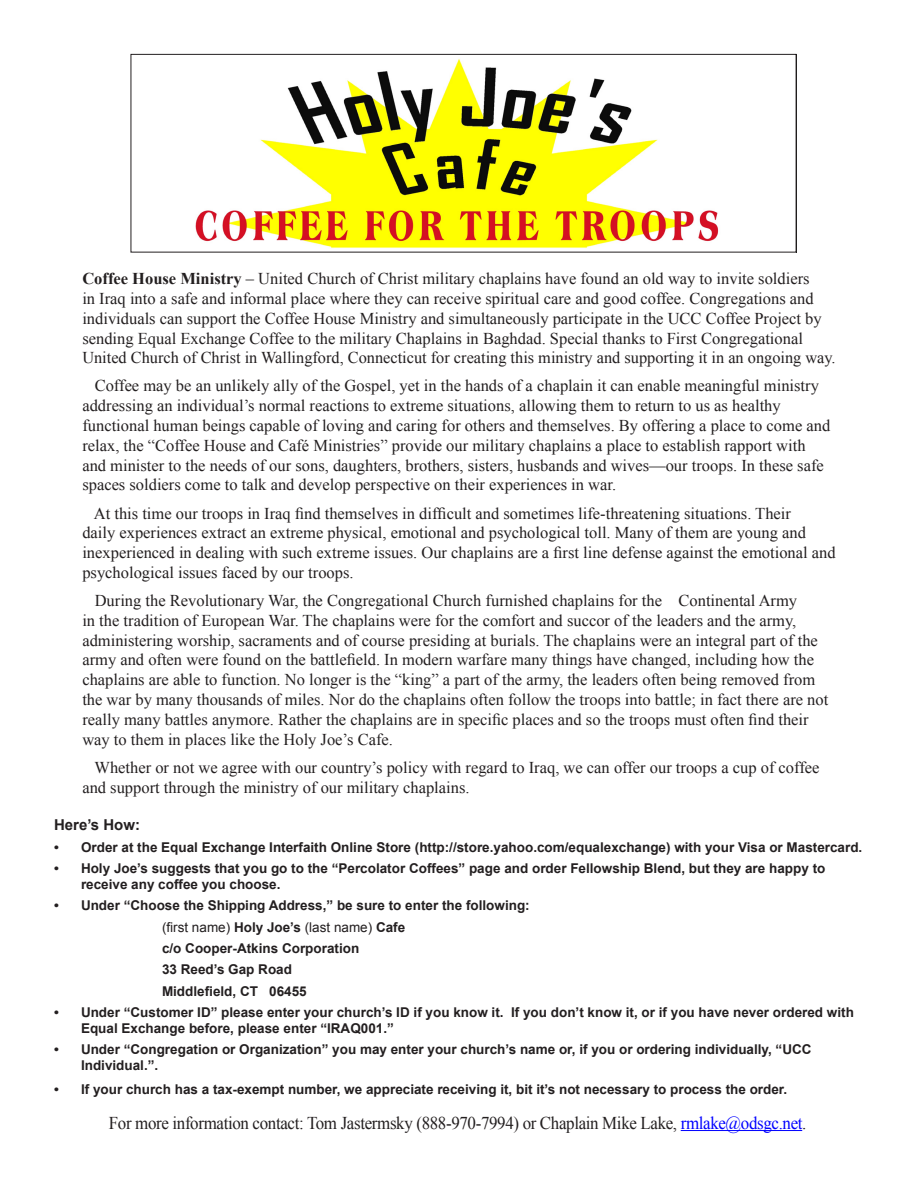
<style>
.page{position:relative;width:918px;height:1188px;background:#fff}
.page>*{position:absolute;margin:0;border:0;box-sizing:border-box;transform-origin:0 0}
.t1{font:18px "Times New Roman";letter-spacing:-.02em;color:#231f20;scale:.94 1}
.t2{font:16.5px/19.8px "Times New Roman";color:#231f20}
.t3{font:700 15px "Arial";color:#231f20}
.t4{font:700 13.5px/16.2px "Arial";color:#231f20}
.t5{font:13.5px "Arial";color:#231f20}
.s1{font-weight:700}
.s2{color:#00f}
</style>
<div class="page">
<img style="left:195px;top:59px;width:524px;height:189px">
<div style="left:131px;top:54px;width:665px;height:198px;border:1px solid #231f20"></div>
<hr style="left:681px;top:1130px;width:121px;height:1px;background:#00f">
<p class="t2" style="left:82px;top:268px;width:755px"><span class="s1">Coffee House Ministry</span> – United Church of Christ military chaplains have found an old way to invite soldiers<br>in Iraq into a safe and informal place where they can receive spiritual care and good coffee. Congregations and individuals can support the Coffee House Ministry and simultaneously participate in the UCC Coffee Project by sending Equal Exchange Coffee to the military Chaplains in Baghdad. Special thanks to First Congregational United Church of Christ in Wallingford, Connecticut for creating this ministry and supporting it in an ongoing way.</p>
<p class="t2" style="left:82px;top:376px;width:749px;text-indent:12px">Coffee may be an unlikely ally of the Gospel, yet in the hands of a chaplain it can enable meaningful ministry addressing an individual’s normal reactions to extreme situations, allowing them to return to us as healthy functional human beings capable of loving and caring for others and themselves. By offering a place to come and relax, the “Coffee House and Café Ministries” provide our military chaplains a place to establish rapport with and minister to the needs of our sons, daughters, brothers, sisters, husbands and wives—our troops. In these safe spaces soldiers come to talk and develop perspective on their experiences in war.</p>
<p class="t2" style="left:82px;top:503px;width:755px;text-indent:11px">At this time our troops in Iraq find themselves in difficult and sometimes life-threatening situations. Their<br>daily experiences extract an extreme physical, emotional and psychological toll. Many of them are young and inexperienced in dealing with such extreme issues. Our chaplains are a first line defense against the emotional and psychological issues faced by our troops.</p>
<p class="t2" style="left:82px;top:590px;width:748px;text-indent:12px">During the Revolutionary War, the Congregational Church furnished chaplains for the Continental Army<br>in the tradition of European War. The chaplains were for the comfort and succor of the leaders and the army, administering worship, sacraments and of course presiding at burials. The chaplains were an integral part of the army and often were found on the battlefield. In modern warfare many things have changed, including how the chaplains are able to function. No longer is the “king” a part of the army, the leaders often being removed from the war by many thousands of miles. Nor do the chaplains often follow the troops into battle; in fact there are not really many battles anymore. Rather the chaplains are in specific places and so the troops must often find their way to them in places like the Holy Joe’s Cafe.</p>
<p class="t2" style="left:82px;top:757px;width:739px;text-indent:12px">Whether or not we agree with our country’s policy with regard to Iraq, we can offer our troops a cup of coffee and support through the ministry of our military chaplains.</p>
<p class="t3" style="left:54px;top:815px;width:88px">Here’s How:</p>
<p class="t4" style="left:81px;top:839px;width:783px">Order at the Equal Exchange Interfaith Online Store (http://store.yahoo.com/equalexchange) with your Visa or Mastercard.</p>
<p class="t4" style="left:81px;top:861px;width:746px">Holy Joe’s suggests that you go to the “Percolator Coffees” page and order Fellowship Blend, but they are happy to receive any coffee you choose.</p>
<p class="t4" style="left:81px;top:898px;width:450px">Under “Choose the Shipping Address,” be sure to enter the following:</p>
<p class="t5" style="left:162px;top:918px;width:245px">(first name) <span class="s1">Holy Joe’s</span> (last name) <span class="s1">Cafe</span></p>
<p class="t4" style="left:162px;top:941px;width:199px">c/o Cooper-Atkins Corporation</p>
<p class="t4" style="left:162px;top:962px;width:132px">33 Reed’s Gap Road</p>
<p class="t4" style="left:162px;top:983px;width:146px">Middlefield, CT 06455</p>
<p class="t4" style="left:81px;top:1004px;width:774px">Under “Customer ID” please enter your church’s ID if you know it. If you don’t know it, or if you have never ordered with<br>Equal Exchange before, please enter “IRAQ001.”</p>
<p class="t4" style="left:81px;top:1042px;width:732px">Under “Congregation or Organization” you may enter your church’s name or, if you or ordering individually, “UCC<br>Individual.”.</p>
<p class="t4" style="left:81px;top:1081px;width:708px">If your church has a tax-exempt number, we appreciate receiving it, bit it’s not necessary to process the order.</p>
<p class="t4" style="left:54px;top:837px;width:6px;line-height:21.3px">• •</p>
<p class="t4" style="left:54px;top:898px;width:6px">•</p>
<p class="t4" style="left:54px;top:1004px;width:6px">•</p>
<p class="t4" style="left:54px;top:1042px;width:6px">•</p>
<p class="t4" style="left:54px;top:1081px;width:6px">•</p>
<p class="t1" style="left:109px;top:1110px;width:744px">For more information contact: Tom Jastermsky (888-970-7994) or Chaplain Mike Lake, <span class="s2">rmlake@odsgc.net</span>.</p>
</div>
